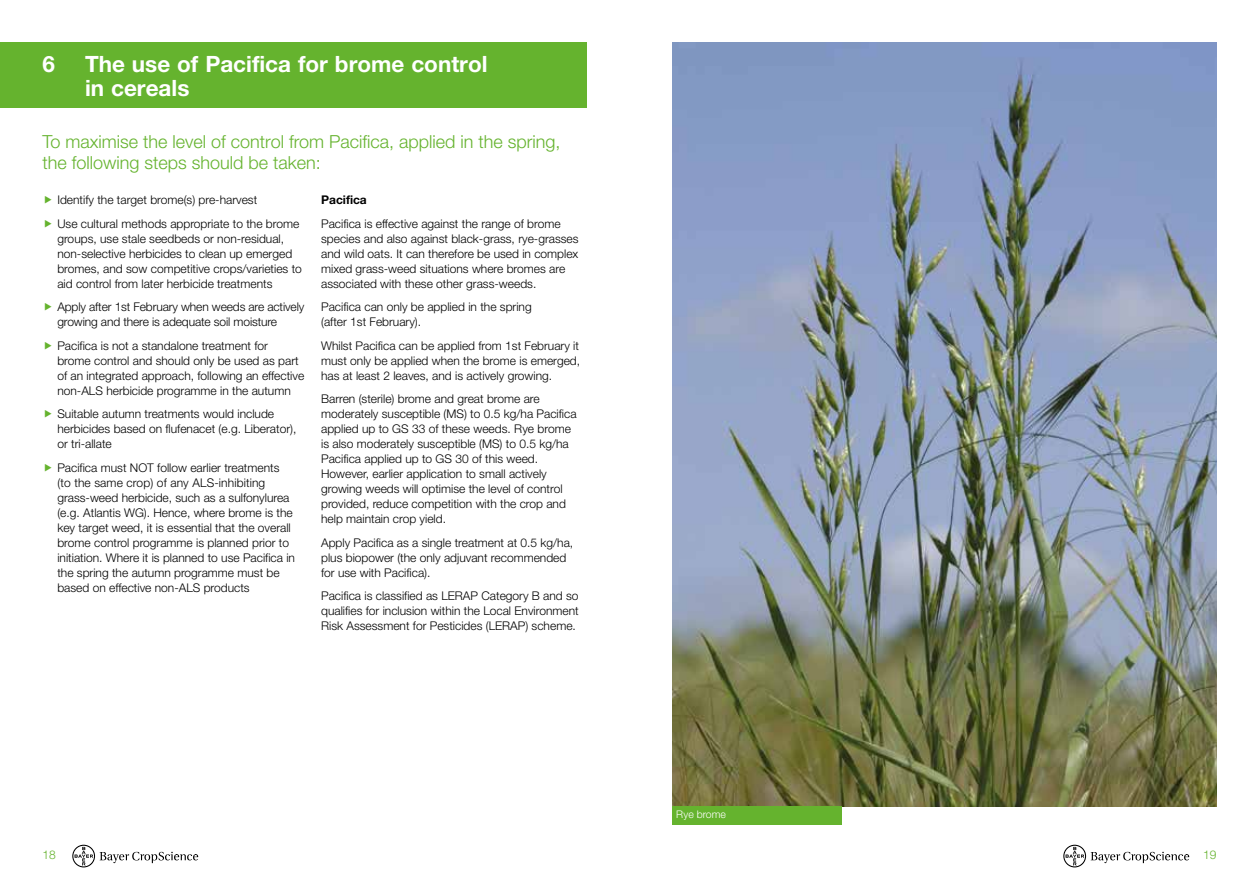
<style>
.page{position:relative;width:1259px;height:893px;background:#fff}
.page>*{position:absolute;margin:0;border:0;box-sizing:border-box;transform-origin:0 0}
.t1{font:700 22.5px/24px "Helvetica Neue";color:#fff}
.t2{font:300 18px/21px "Helvetica Neue";color:#65b32e}
.t3{font:300 12px/15px "Helvetica Neue";color:#000}
.t4{font:700 12px "Helvetica Neue";color:#000}
.t5{font:300 12px "Helvetica Neue LT Pro";color:#65b32e}
.t6{font:300 10.5px "Helvetica Neue LT Pro";color:#fff}
</style>
<div class="page">
<svg style="left:1063px;top:845px;width:126px;height:22px"></svg>
<svg style="left:72px;top:845px;width:126px;height:22px"></svg>
<div style="left:0;top:43px;width:587px;height:65px;background:#65b32e"></div>
<img style="left:672px;top:43px;width:544px;height:763px">
<div style="left:672px;top:806px;width:170px;height:18px;background:#65b32e"></div>
<h1 class="t1" style="left:43px;top:52px;width:14px">6</h1>
<h1 class="t1" style="left:85px;top:52px;width:404px">The use of Pacifica for brome control in cereals</h1>
<h2 class="t2" style="left:43px;top:131px;width:519px">To maximise the level of control from Pacifica, applied in the spring, the following steps should be taken:</h2>
<p class="t3" style="left:57px;top:188px;width:243px;line-height:23.5px">Identify the target brome(s) pre-harvest<br>Use cultural methods appropriate to the brome</p>
<p class="t3" style="left:57px;top:231px;width:246px">groups, use stale seedbeds or non-residual, non-selective herbicides to clean up emerged bromes, and sow competitive crops/varieties to aid control from later herbicide treatments</p>
<p class="t3" style="left:57px;top:299px;width:248px">Apply after 1st February when weeds are actively growing and there is adequate soil moisture</p>
<p class="t3" style="left:57px;top:338px;width:248px">Pacifica is not a standalone treatment for brome control and should only be used as part of an integrated approach, following an effective non-ALS herbicide programme in the autumn</p>
<p class="t3" style="left:57px;top:406px;width:240px">Suitable autumn treatments would include herbicides based on flufenacet (e.g. Liberator), or tri-allate</p>
<p class="t3" style="left:57px;top:460px;width:239px">Pacifica must NOT follow earlier treatments (to the same crop) of any ALS-inhibiting grass-weed herbicide, such as a sulfonylurea (e.g. Atlantis WG). Hence, where brome is the key target weed, it is essential that the overall brome control programme is planned prior to initiation. Where it is planned to use Pacifica in the spring the autumn programme must be based on effective non-ALS products</p>
<p class="t4" style="left:321px;top:193px;width:47px">Pacifica</p>
<p class="t3" style="left:321px;top:216px;width:259px">Pacifica is effective against the range of brome species and also against black-grass, rye-grasses and wild oats. It can therefore be used in complex mixed grass-weed situations where bromes are associated with these other grass-weeds.</p>
<p class="t3" style="left:321px;top:299px;width:212px">Pacifica can only be applied in the spring (after 1st February).</p>
<p class="t3" style="left:321px;top:338px;width:260px;text-align:justify">Whilst Pacifica can be applied from 1st February it must only be applied when the brome is emerged, has at least 2 leaves, and is actively growing.</p>
<p class="t3" style="left:321px;top:391px;width:257px">Barren (sterile) brome and great brome are moderately susceptible (MS) to 0.5 kg/ha Pacifica applied up to GS 33 of these weeds. Rye brome is also moderately susceptible (MS) to 0.5 kg/ha Pacifica applied up to GS 30 of this weed.<br>However, earlier application to small actively growing weeds will optimise the level of control provided, reduce competition with the crop and help maintain crop yield.</p>
<p class="t3" style="left:321px;top:535px;width:254px">Apply Pacifica as a single treatment at 0.5 kg/ha, plus biopower (the only adjuvant recommended for use with Pacifica).</p>
<p class="t3" style="left:321px;top:588px;width:259px;text-align:justify">Pacifica is classified as LERAP Category B and so qualifies for inclusion within the Local Environment Risk Assessment for Pesticides (LERAP) scheme.</p>
<p class="t6" style="left:676px;top:807px;width:51px">Rye brome</p>
<p class="t5" style="left:43px;top:847px;width:15px">18</p>
<p class="t5" style="left:1203px;top:847px;width:15px">19</p>
</div>
